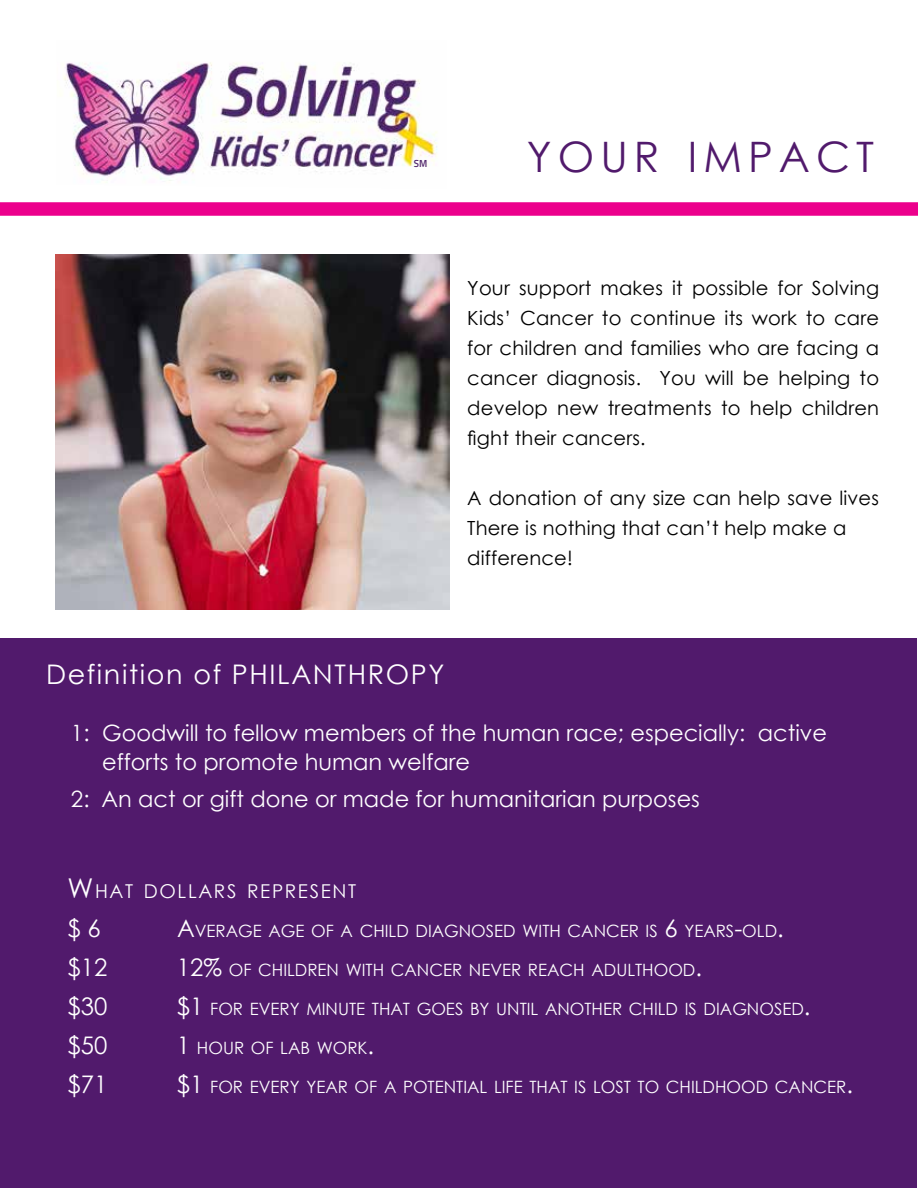
<style>
.page{position:relative;width:918px;height:1188px;background:#fff}
.page>*{position:absolute;margin:0;border:0;box-sizing:border-box;transform-origin:0 0}
.t1{font:42px "Century Gothic";letter-spacing:.145em;color:#511a6c}
.t2{font:27px "Century Gothic";letter-spacing:.06em;color:#fff}
.t3{font:24.3px "Century Gothic";color:#fff}
.t4{font:22.5px/28.5px "Century Gothic";color:#fff}
.t5{font:19.5px/30px "Century Gothic";letter-spacing:.01em;color:#000;text-align:justify}
.t6{font:19.05px "Century Gothic";letter-spacing:.085em;color:#fff}
.t7{font:16.95px "Century Gothic";color:#fff}
.t8{font:600 10.2px "Titillium Web";color:#51286c;scale:.95 1}
.s1{font-size:27.3px}
.s2{font-size:24.3px}
</style>
<div class="page">
<div style="left:0;top:638px;width:917px;height:550px;background:#511a6c"></div>
<div style="left:0;top:202px;width:918px;height:14px;background:#ec008c"></div>
<img style="left:55px;top:255px;width:394px;height:355px">
<img style="left:63px;top:62px;width:374px;height:121px">
<p class="t8" style="left:414px;top:155px;width:16px">SM</p>
<h1 class="t1" style="left:527px;top:127px;width:349px">YOUR IMPACT</h1>
<p class="t5" style="left:467px;top:272px;width:413px">Your support makes it possible for Solving Kids’ Cancer to continue its work to care for children and families who are facing a cancer diagnosis. You will be helping to develop new treatments to help children fight their cancers.</p>
<p class="t5" style="left:467px;top:482px;width:413px;text-align:left">A donation of any size can help save lives<br>There is nothing that can’t help make a difference!</p>
<h2 class="t2" style="left:46px;top:655px;width:400px">Definition of PHILANTHROPY</h2>
<p class="t4" style="left:102px;top:719px;width:726px;text-indent:-31px">1: Goodwill to fellow members of the human race; especially: active efforts to promote human welfare</p>
<p class="t4" style="left:71px;top:785px;width:631px">2: An act or gift done or made for humanitarian purposes</p>
<p class="t6" style="left:68px;top:878px;width:290px"><span class="s1">W</span>HAT DOLLARS REPRESENT</p>
<p class="t3" style="left:68px;top:911px;width:81px">$ 6 A</p>
<p class="t7" style="left:195px;top:919px;width:591px">VERAGE AGE OF A CHILD DIAGNOSED WITH CANCER IS <span class="s2">6</span> YEARS<span class="s2">-</span>OLD<span class="s2">.</span></p>
<p class="t3" style="left:68px;top:950px;width:41px">$12</p>
<p class="t7" style="left:177px;top:958px;width:527px"><span class="s2">12%</span> OF CHILDREN WITH CANCER NEVER REACH ADULTHOOD<span class="s2">.</span></p>
<p class="t3" style="left:67px;top:989px;width:41px">$30</p>
<p class="t7" style="left:177px;top:997px;width:635px"><span class="s2">$1</span> FOR EVERY MINUTE THAT GOES BY UNTIL ANOTHER CHILD IS DIAGNOSED<span class="s2">.</span></p>
<p class="t3" style="left:68px;top:1028px;width:41px">$50</p>
<p class="t7" style="left:177px;top:1036px;width:199px"><span class="s2">1</span> HOUR OF LAB WORK<span class="s2">.</span></p>
<p class="t3" style="left:68px;top:1067px;width:41px">$71</p>
<p class="t7" style="left:177px;top:1075px;width:678px"><span class="s2">$1</span> FOR EVERY YEAR OF A POTENTIAL LIFE THAT IS LOST TO CHILDHOOD CANCER<span class="s2">.</span></p>
</div>
